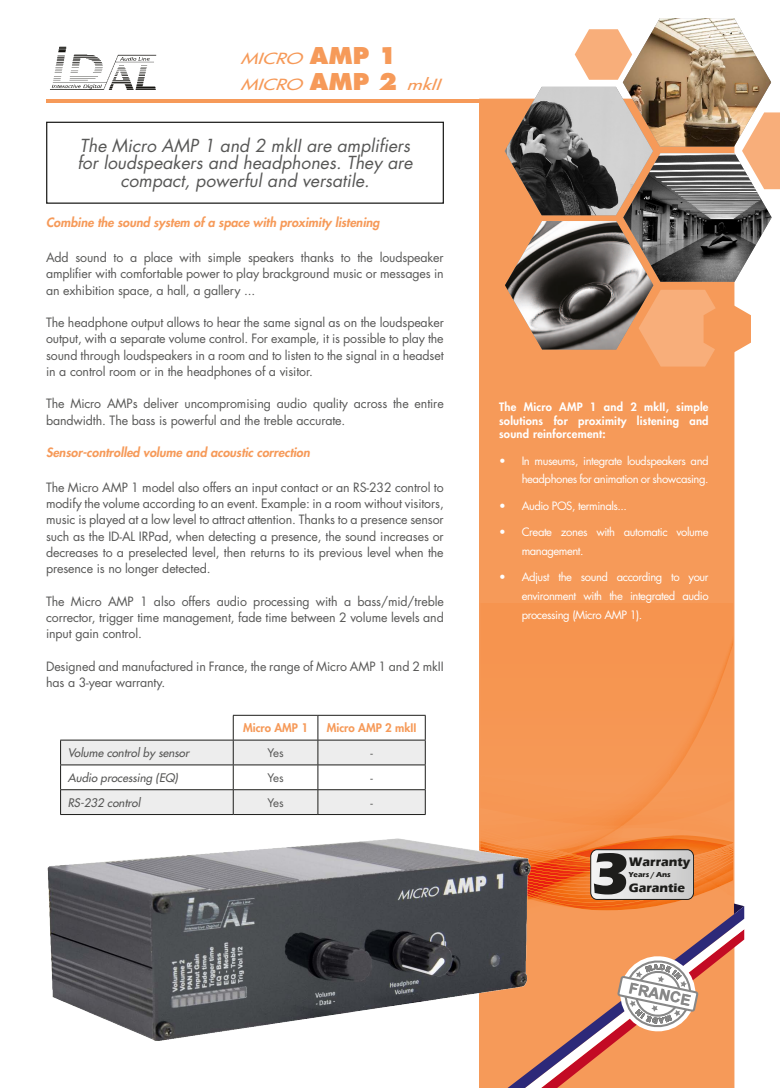
<style>
.page{position:relative;width:780px;height:1088px;background:#fff}
.page>*{position:absolute;margin:0;border:0;box-sizing:border-box;transform-origin:0 0}
.t1{font:700 60px "Eras ITC";color:#1d1d1b}
.t2{font:italic 17.5px/17.5px "Futura Std";color:#575756;text-align:center}
.t3{font:italic 15px "Futura";color:#f69a59;scale:1.3 1}
.t4{font:700 15px "Arial";color:#878787}
.t5{font:700 12.75px "Eras ITC";color:#1d1d1b}
.t6{font:12.5px/16.2px "Futura Std";letter-spacing:-.01em;color:#575756;text-align:justify}
.t7{font:italic 800 12.5px "Futura Std";color:#f69a59}
.tableau{font:italic 500 11.5px "Futura Std";color:#575756}
.tableau-2{font:800 11.5px "Futura Std";color:#f69a59}
.tableau-3{font:11.5px "Futura Std";letter-spacing:-.05em;color:#575756}
.t8{font:11.25px/18.8px "Futura Std";letter-spacing:-.04em;color:#fff;text-align:right}
.t9{font:800 11.25px/13.8px "Futura Std";letter-spacing:.02em;color:#fff;text-align:justify}
.t10{font:700 7.38px "Eras ITC";color:#1d1d1b}
.s1{font-weight:800;font-style:normal;font-size:22.5px}
</style>
<div class="page">
<svg style="left:479px;top:103px;width:255px;height:723px;background:#f59856"></svg>
<hr style="left:47px;top:99px;width:475px;height:4px;background:#f69a59">
<svg style="left:479px;top:914px;width:265px;height:174px;background:#e89667"></svg>
<img style="left:50px;top:47px;width:107px;height:43px">
<svg style="left:616px;top:953px;width:83px;height:82px"></svg>
<svg style="left:480px;top:726px;width:264px;height:188px;background:#f29b60"></svg>
<div style="left:590px;top:849px;width:103px;height:50px;border:1px solid #1d1d1b;border-radius:7px"></div>
<svg style="left:504px;top:18px;width:276px;height:348px"></svg>
<div style="left:46px;top:122px;width:398px;height:82px;border:1px solid #1d1d1b"></div>
<hr style="left:60px;top:814px;width:173px;height:1px;background:#1d1d1b">
<hr style="left:233px;top:814px;width:85px;height:1px;background:#1d1d1b">
<hr style="left:318px;top:814px;width:107px;height:1px;background:#1d1d1b">
<svg style="left:60px;top:715px;width:366px;height:99px"></svg>
<img style="left:47px;top:826px;width:493px;height:222px">
<p class="t3" style="left:241px;top:49px;width:122px">MICRO <span class="s1">A M P 1</span></p>
<p class="t3" style="left:241px;top:75px;width:160px">MICRO <span class="s1">A M P 2</span> mkII</p>
<p class="t2" style="left:77px;top:137px;width:336px">The Micro AMP 1 and 2 mkII are amplifiers for loudspeakers and headphones. They are compact, powerful and versatile.</p>
<p class="t7" style="left:46px;top:214px;width:335px">Combine the sound system of a space with proximity listening</p>
<p class="t6" style="left:46px;top:249px;width:399px">Add sound to a place with simple speakers thanks to the loudspeaker amplifier with comfortable power to play brackground music or messages in an exhibition space, a hall, a gallery ...</p>
<p class="t6" style="left:46px;top:314px;width:399px">The headphone output allows to hear the same signal as on the loudspeaker output, with a separate volume control. For example, it is possible to play the sound through loudspeakers in a room and to listen to the signal in a headset in a control room or in the headphones of a visitor.</p>
<p class="t6" style="left:46px;top:396px;width:399px">The Micro AMPs deliver uncompromising audio quality across the entire bandwidth. The bass is powerful and the treble accurate.</p>
<p class="t7" style="left:46px;top:444px;width:265px">Sensor-controlled volume and acoustic correction</p>
<p class="t6" style="left:46px;top:479px;width:399px">The Micro AMP 1 model also offers an input contact or an RS-232 control to modify the volume according to an event. Example: in a room without visitors, music is played at a low level to attract attention. Thanks to a presence sensor such as the ID-AL IRPad, when detecting a presence, the sound increases or decreases to a preselected level, then returns to its previous level when the presence is no longer detected.</p>
<p class="t6" style="left:46px;top:593px;width:399px">The Micro AMP 1 also offers audio processing with a bass/mid/treble corrector, trigger time management, fade time between 2 volume levels and input gain control.</p>
<p class="t6" style="left:46px;top:658px;width:399px">Designed and manufactured in France, the range of Micro AMP 1 and 2 mkII has a 3-year warranty.</p>
<p class="tableau-2" style="left:243px;top:721px;width:66px">Micro AMP 1</p>
<p class="tableau-2" style="left:327px;top:721px;width:91px">Micro AMP 2 mkII</p>
<p class="tableau" style="left:68px;top:746px;width:123px">Volume control by sensor</p>
<p class="tableau-3" style="left:267px;top:746px;width:18px">Yes</p>
<p class="tableau-3" style="left:370px;top:746px;width:4px">-</p>
<p class="tableau" style="left:68px;top:770px;width:112px">Audio processing (EQ)</p>
<p class="tableau-3" style="left:267px;top:770px;width:18px">Yes</p>
<p class="tableau-3" style="left:370px;top:770px;width:4px">-</p>
<p class="tableau" style="left:68px;top:795px;width:74px">RS-232 control</p>
<p class="tableau-3" style="left:267px;top:795px;width:18px">Yes</p>
<p class="tableau-3" style="left:370px;top:795px;width:4px">-</p>
<p class="t9" style="left:499px;top:400px;width:211px">The Micro AMP 1 and 2 mkII, simple solutions for proximity listening and sound reinforcement:</p>
<p class="t8" style="left:499px;top:451px;width:211px">• In museums, integrate loudspeakers and headphones for animation or showcasing.</p>
<p class="t8" style="left:499px;top:496px;width:129px">• Audio POS, terminals...</p>
<p class="t8" style="left:521px;top:523px;width:188px;text-align:left;text-indent:-22px">• Create zones with automatic volume management.</p>
<p class="t8" style="left:521px;top:568px;width:188px;text-align:justify;text-indent:-22px">• Adjust the sound according to your environment with the integrated audio processing (Micro AMP 1).</p>
<p class="t1" style="left:590px;top:839px;width:41px">3</p>
<p class="t5" style="left:628px;top:854px;width:63px">Warranty</p>
<p class="t10" style="left:628px;top:870px;width:44px">Years / Ans</p>
<p class="t5" style="left:628px;top:880px;width:58px">Garantie</p>
<p class="t4" style="left:631px;top:977px;width:64px;rotate:12deg">FRANCE</p>
</div>
